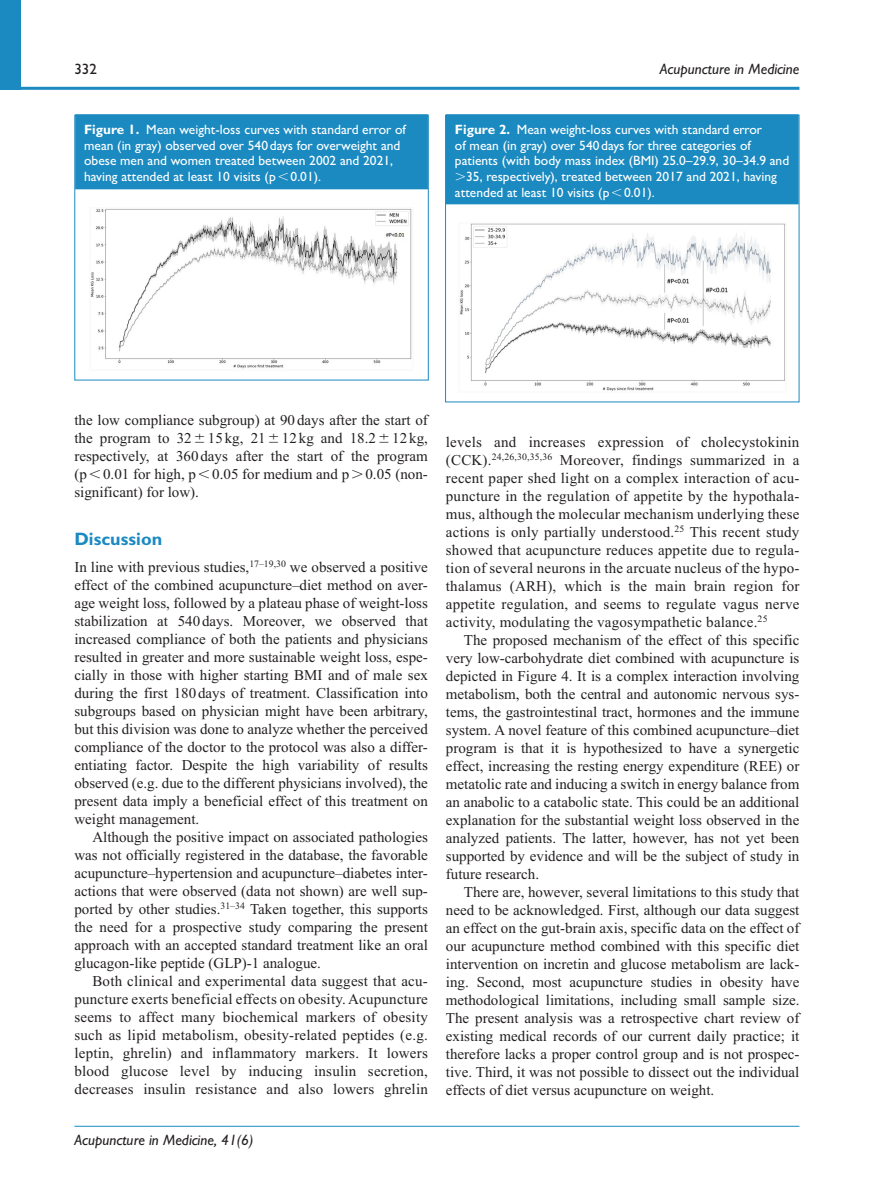
<style>
.page{position:relative;width:893px;height:1191px;background:#fff}
.page>*{position:absolute;margin:0;border:0;box-sizing:border-box;transform-origin:0 0}
.t1{font:700 18px "Gill Sans MT Pro";color:#1a8ac1}
.t2{font:15px/18px "Times New Roman";color:#231f20;text-align:justify}
.t3{font:italic 500 15px "Gill Sans MT Pro";color:#231f20}
.t4{font:500 15px "Gill Sans MT Pro";color:#231f20}
.t5{font:500 13.5px/15.8px "Gill Sans MT Pro";color:#fff}
.s1{font-weight:700}
</style>
<div class="page">
<hr style="left:0;top:87px;width:799px;height:3px;background:#1a8ac1">
<div style="left:0;top:0;width:21px;height:89px;background:#1a8ac1"></div>
<hr style="left:74px;top:1125px;width:725px;height:1px;background:#1a8ac1">
<div style="left:75px;top:114px;width:353px;height:75px;background:#1a8ac1"></div>
<img style="left:90px;top:208px;width:322px;height:161px">
<div style="left:74px;top:115px;width:355px;height:265px;border:1px solid #1a8ac1"></div>
<div style="left:446px;top:114px;width:353px;height:90px;background:#1a8ac1"></div>
<img style="left:459px;top:223px;width:326px;height:168px">
<div style="left:445px;top:115px;width:354px;height:287px;border:1px solid #1a8ac1"></div>
<p class="t4" style="left:74px;top:60px;width:24px">332</p>
<p class="t3" style="left:660px;top:60px;width:141px">Acupuncture in Medicine</p>
<p class="t5" style="left:84px;top:121px;width:323px"><span class="s1">Figure 1.</span> Mean weight-loss curves with standard error of mean (in gray) observed over 540days for overweight and obese men and women treated between 2002 and 2021, having attended at least 10 visits (p 0.01).</p>
<p class="t5" style="left:455px;top:121px;width:309px"><span class="s1">Figure 2.</span> Mean weight-loss curves with standard error</p>
<p class="t5" style="left:455px;top:137px;width:298px">of mean (in gray) over 540days for three categories of</p>
<p class="t5" style="left:455px;top:153px;width:336px">patients (with body mass index (BMI) 25.0–29.9, 30–34.9 and</p>
<p class="t5" style="left:466px;top:168px;width:312px">35, respectively), treated between 2017 and 2021, having</p>
<p class="t5" style="left:455px;top:184px;width:201px">attended at least 10 visits (p 0.01).</p>
<p class="t2" style="left:74px;top:411px;width:355px">the low compliance subgroup) at 90days after the start of the program to 32 15kg, 21 12kg and 18.2 12kg, respectively, at 360days after the start of the program (p 0.01 for high, p 0.05 for medium and p 0.05 (non&shy;significant) for low).</p>
<p class="t1" style="left:74px;top:527px;width:89px">Discussion</p>
<p class="t2" style="left:74px;top:558px;width:355px">In line with previous studies,<sup>17–19,30</sup> we observed a positive effect of the combined acupuncture–diet method on aver&shy;age weight loss, followed by a plateau phase of weight-loss stabilization at 540 days. Moreover, we observed that increased compliance of both the patients and physicians resulted in greater and more sustainable weight loss, espe&shy;cially in those with higher starting BMI and of male sex during the first 180 days of treatment. Classification into subgroups based on physician might have been arbitrary, but this division was done to analyze whether the perceived compliance of the doctor to the protocol was also a differ&shy;entiating factor. Despite the high variability of results observed (e.g. due to the different physicians involved), the present data imply a beneficial effect of this treatment on weight management.</p>
<p class="t2" style="left:74px;top:828px;width:355px;text-indent:18px">Although the positive impact on associated pathologies was not officially registered in the database, the favorable acupuncture–hypertension and acupuncture–diabetes inter&shy;actions that were observed (data not shown) are well sup&shy;ported by other studies.<sup>31–34</sup> Taken together, this supports the need for a prospective study comparing the present approach with an accepted standard treatment like an oral glucagon-like peptide (GLP)-1 analogue.</p>
<p class="t2" style="left:74px;top:972px;width:355px;text-indent:18px">Both clinical and experimental data suggest that acu&shy;puncture exerts beneficial effects on obesity. Acupuncture seems to affect many biochemical markers of obesity such as lipid metabolism, obesity-related peptides (e.g. leptin, ghrelin) and inflammatory markers. It lowers blood glucose level by inducing insulin secretion, decreases insulin resistance and also lowers ghrelin</p>
<p class="t3" style="left:74px;top:1130px;width:180px">Acupuncture in Medicine, 41(6)</p>
<p class="t2" style="left:446px;top:433px;width:355px">levels and increases expression of cholecystokinin (CCK).<sup>24,26,30,35,36</sup> Moreover, findings summarized in a recent paper shed light on a complex interaction of acu&shy;puncture in the regulation of appetite by the hypothala&shy;mus, although the molecular mechanism underlying these actions is only partially understood.<sup>25</sup> This recent study showed that acupuncture reduces appetite due to regula&shy;tion of several neurons in the arcuate nucleus of the hypo&shy;thalamus (ARH), which is the main brain region for appetite regulation, and seems to regulate vagus nerve activity, modulating the vagosympathetic balance.<sup>25</sup></p>
<p class="t2" style="left:446px;top:631px;width:355px;text-indent:18px">The proposed mechanism of the effect of this specific very low-carbohydrate diet combined with acupuncture is depicted in Figure 4. It is a complex interaction involving metabolism, both the central and autonomic nervous sys&shy;tems, the gastrointestinal tract, hormones and the immune system. A novel feature of this combined acupuncture–diet program is that it is hypothesized to have a synergetic effect, increasing the resting energy expenditure (REE) or metatolic rate and inducing a switch in energy balance from an anabolic to a catabolic state. This could be an additional explanation for the substantial weight loss observed in the analyzed patients. The latter, however, has not yet been supported by evidence and will be the subject of study in future research.</p>
<p class="t2" style="left:446px;top:883px;width:355px;text-indent:18px">There are, however, several limitations to this study that need to be acknowledged. First, although our data suggest an effect on the gut-brain axis, specific data on the effect of our acupuncture method combined with this specific diet intervention on incretin and glucose metabolism are lack&shy;ing. Second, most acupuncture studies in obesity have methodological limitations, including small sample size.<br>The present analysis was a retrospective chart review of existing medical records of our current daily practice; it therefore lacks a proper control group and is not prospec&shy;tive. Third, it was not possible to dissect out the individual effects of diet versus acupuncture on weight.</p>
</div>
